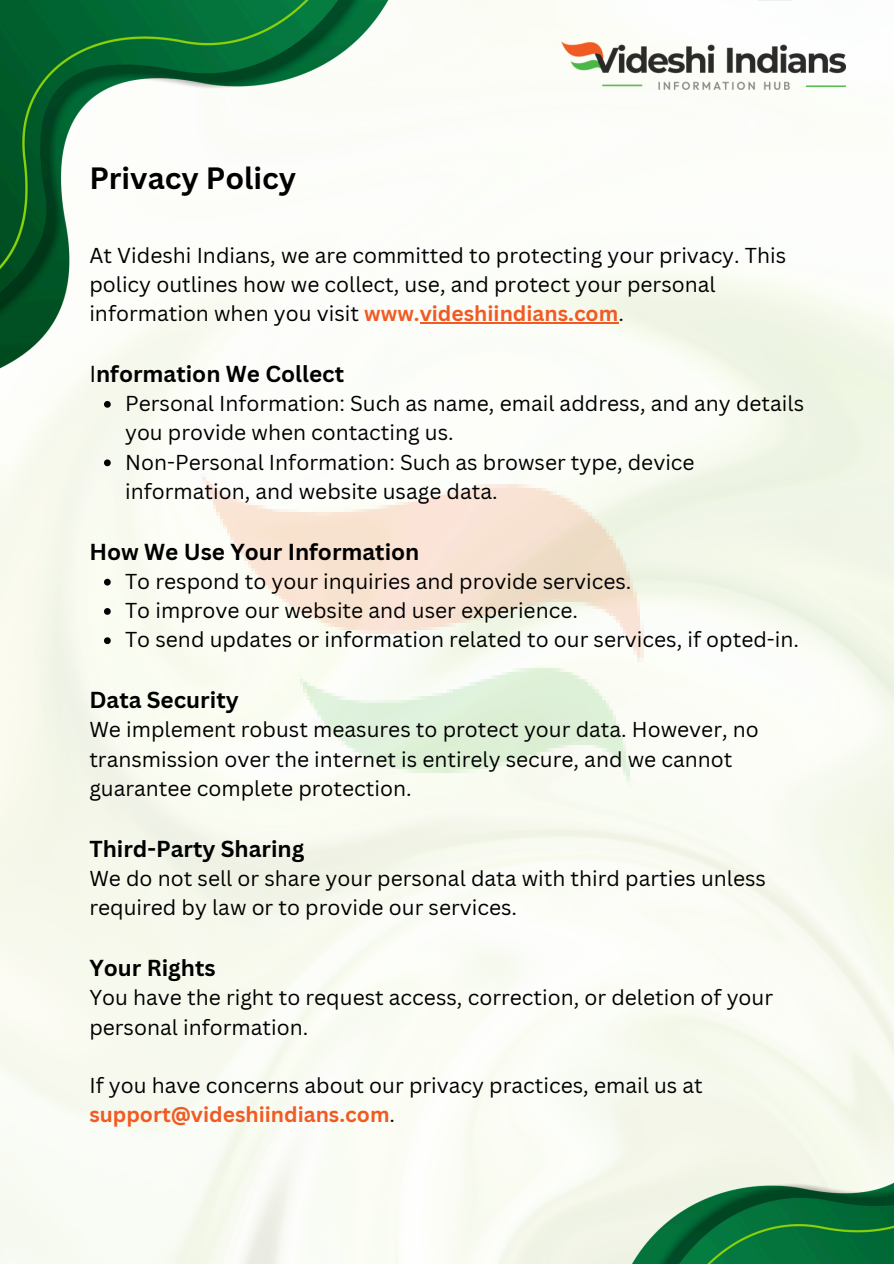
<style>
.page{position:relative;width:894px;height:1264px;background:#fff}
.page>*{position:absolute;margin:0;border:0;box-sizing:border-box;transform-origin:0 0}
.t1{font:700 30px "Canva Sans";color:#000}
.t2{font:700 22.5px "Canva Sans";color:#000}
.t3{font:21px/29.2px "Canva Sans";color:#000}
.s1{font-weight:700;color:#f15a23}
.s2{font-weight:400}
</style>
<div class="page">
<img style="left:0;top:0;width:893px;height:1263px">
<img style="left:615px;top:895px;width:278px;height:368px">
<img style="left:0;top:0;width:404px;height:397px">
<img style="left:126px;top:314px;width:635px;height:635px">
<img style="left:561px;top:41px;width:284px;height:49px">
<hr style="left:419px;top:322px;width:199px;height:1px;background:#f15a23">
<svg style="left:104px;top:401px;width:7px;height:7px"></svg>
<svg style="left:104px;top:459px;width:7px;height:7px"></svg>
<svg style="left:104px;top:579px;width:7px;height:6px"></svg>
<svg style="left:104px;top:608px;width:7px;height:7px"></svg>
<svg style="left:104px;top:637px;width:7px;height:7px"></svg>
<p class="t1" style="left:89px;top:157px;width:208px">Privacy Policy</p>
<p class="t3" style="left:89px;top:240px;width:698px">At Videshi Indians, we are committed to protecting your privacy. This policy outlines how we collect, use, and protect your personal information when you visit <span class="s1">www.videshiindians.com</span>.</p>
<p class="t2" style="left:89px;top:358px;width:256px"><span class="s2">I</span>nformation We Collect</p>
<p class="t3" style="left:125px;top:388px;width:680px">Personal Information: Such as name, email address, and any details you provide when contacting us.</p>
<h1 class="t3" style="left:125px;top:447px;width:571px">Non-Personal Information: Such as browser type, device information, and website usage data.</h1>
<p class="t2" style="left:89px;top:535px;width:331px">How We Use Your Information</p>
<p class="t3" style="left:125px;top:566px;width:507px">To respond to your inquiries and provide services.</p>
<p class="t3" style="left:125px;top:595px;width:454px">To improve our website and user experience.</p>
<p class="t3" style="left:125px;top:624px;width:675px">To send updates or information related to our services, if opted-in.</p>
<h2 class="t2" style="left:89px;top:684px;width:151px">Data Security</h2>
<p class="t3" style="left:89px;top:714px;width:670px">We implement robust measures to protect your data. However, no transmission over the internet is entirely secure, and we cannot guarantee complete protection.</p>
<p class="t2" style="left:89px;top:832px;width:216px">Third-Party Sharing</p>
<p class="t3" style="left:89px;top:863px;width:678px">We do not sell or share your personal data with third parties unless required by law or to provide our services.</p>
<p class="t2" style="left:89px;top:952px;width:128px">Your Rights</p>
<p class="t3" style="left:89px;top:982px;width:685px">You have the right to request access, correction, or deletion of your personal information.</p>
<p class="t3" style="left:89px;top:1070px;width:614px">If you have concerns about our privacy practices, email us at <span class="s1">support@videshiindians.com</span>.</p>
</div>
